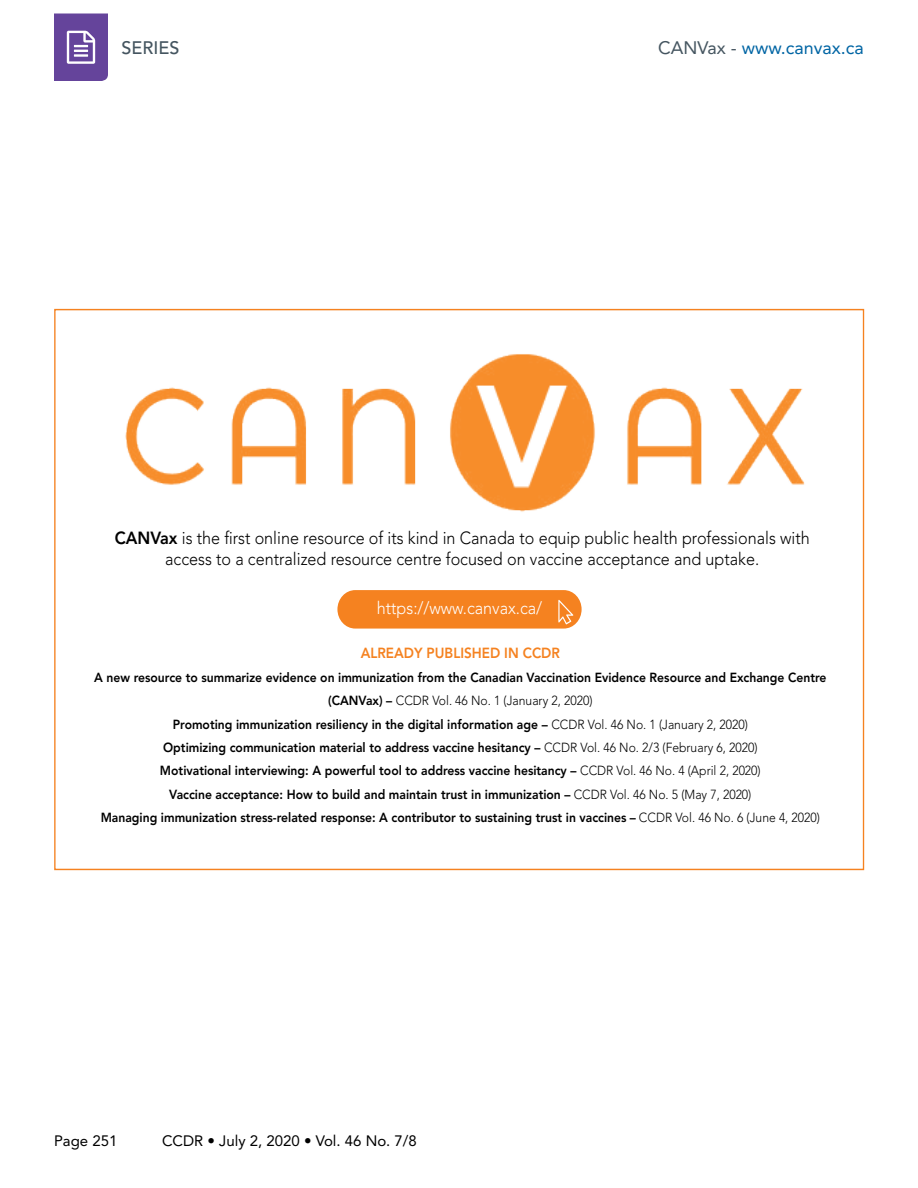
<style>
.page{position:relative;width:918px;height:1188px;background:#fff}
.page>*{position:absolute;margin:0;border:0;box-sizing:border-box;transform-origin:0 0}
.t1{font:18px "Avenir LT Std";color:#0065a4}
.t2{font:500 18px "Avenir LT Std";color:#455560}
.t3{font:300 17.55px/21px "Avenir LT Std";color:#000;text-align:center;scale:.92 1}
.t4{font:300 17.55px "Avenir LT Std";color:#fff;scale:.92 1}
.t5{font:15px "Avenir LT Std";color:#000}
.t6{font:800 14.55px "Avenir LT Std";color:#f58220;scale:.92 1}
.t7{font:800 13.2px/23.4px "Avenir LT Std";color:#000;text-align:center;scale:.92 1}
.s1{color:#455560}
.s2{font-weight:800}
.s3{font-weight:300}
</style>
<div class="page">
<svg style="left:54px;top:14px;width:54px;height:67px;background:#7658a6"></svg>
<div style="left:337px;top:590px;width:245px;height:39px;background:#f58220;border-radius:19px"></div>
<svg style="left:558px;top:600px;width:15px;height:24px"></svg>
<img style="left:125px;top:354px;width:680px;height:158px">
<h1 class="t2" style="left:122px;top:37px;width:60px">SERIES</h1>
<h1 class="t1" style="left:658px;top:37px;width:207px"><span class="s1">CANVax -</span> www.canvax.ca</h1>
<h2 class="t3" style="left:115px;top:527px;width:757px"><span class="s2">CANVax</span> is the first online resource of its kind in Canada to equip public health professionals with access to a centralized resource centre focused on vaccine acceptance and uptake.</h2>
<h2 class="t4" style="left:377px;top:598px;width:181px">https://www.canvax.ca/</h2>
<p class="t6" style="left:361px;top:645px;width:218px">ALREADY PUBLISHED IN CCDR</p>
<p class="t7" style="left:94px;top:666px;width:798px">A new resource to summarize evidence on immunization from the Canadian Vaccination Evidence Resource and Exchange Centre (CANVax) – <span class="s3">CCDR Vol. 46 No. 1 (January 2, 2020)<br></span>Promoting immunization resiliency in the digital information age – <span class="s3">CCDR Vol. 46 No. 1 (January 2, 2020)<br></span>Optimizing communication material to address vaccine hesitancy – <span class="s3">CCDR Vol. 46 No. 2/3 (February 6, 2020)<br></span>Motivational interviewing: A powerful tool to address vaccine hesitancy – <span class="s3">CCDR Vol. 46 No. 4 (April 2, 2020)<br></span>Vaccine acceptance: How to build and maintain trust in immunization – <span class="s3">CCDR Vol. 46 No. 5 (May 7, 2020)<br></span>Managing immunization stress-related response: A contributor to sustaining trust in vaccines – <span class="s3">CCDR Vol. 46 No. 6 (June 4, 2020)</span></p>
<p class="t5" style="left:54px;top:1133px;width:65px">Page 251</p>
<p class="t5" style="left:162px;top:1133px;width:256px">CCDR • July 2, 2020 • Vol. 46 No. 7/8</p>
</div>
